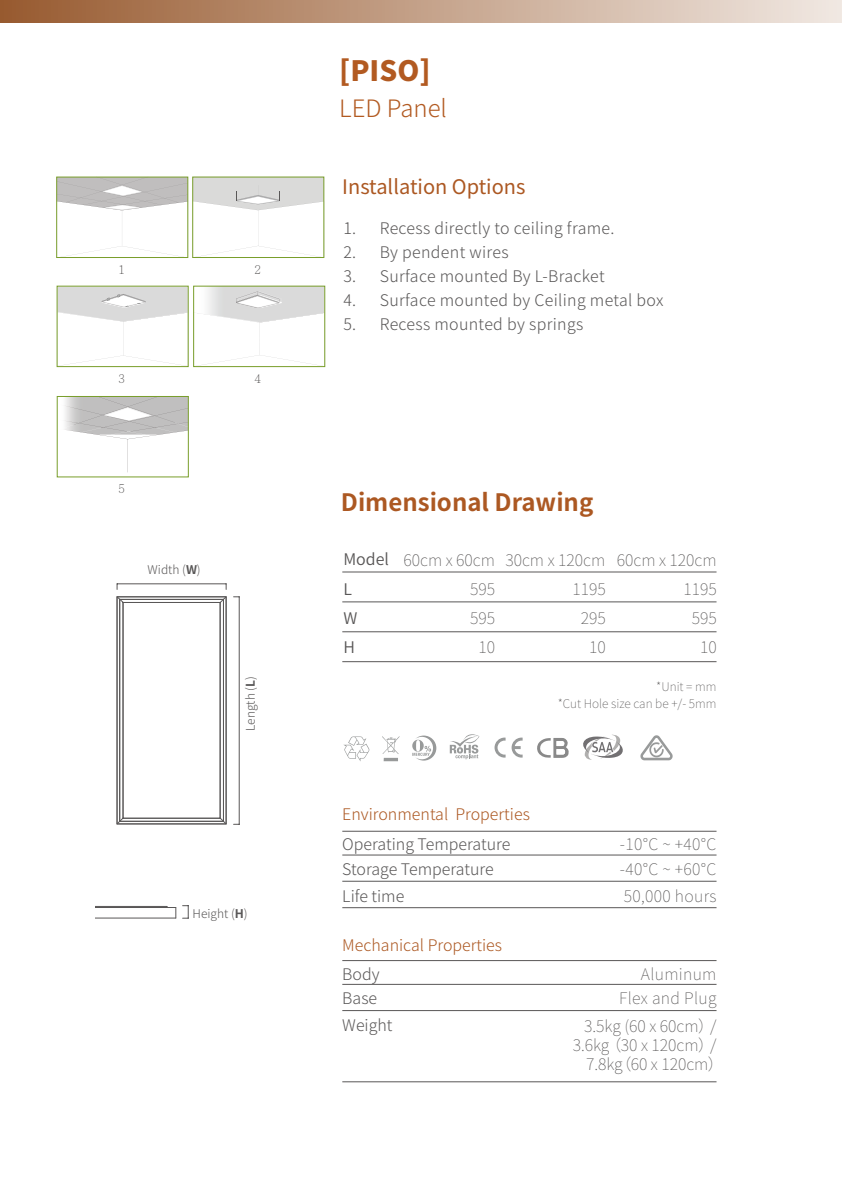
<style>
.page{position:relative;width:842px;height:1191px;background:#fff}
.page>*{position:absolute;margin:0;border:0;box-sizing:border-box;transform-origin:0 0}
.t1{font:900 28px "Noto Sans Hant";color:#b25a21}
.t2{font:700 24px "Noto Sans Hans";color:#ac5822}
.t3{font:300 24px "Noto Sans Hant";color:#b25a21}
.t4{font:20px "Noto Sans Hant";color:#ac5822}
.t5{font:300 16px/27px "Noto Sans Hant";letter-spacing:.01em;color:#595757}
.t6{font:100 16px/24.4px "Noto Sans Hant";color:#595757}
.t7{font:300 16px "Noto Sans Hant";color:#ac5822}
.t8{font:100 16px/23.6px "Noto Sans Hant";letter-spacing:.02em;color:#595757;text-align:right}
.t9{font:600 16px/29.8px "Noto Sans Hant";color:#595757}
.t10{font:100 12px/17.2px "Noto Sans Hant";color:#595757;text-align:right}
.t11{font:300 12px "Noto Sans Hant";color:#595757}
.t12{font:300 12px "Adobe Ming Std";color:#595757}
.s1{font-weight:700}
</style>
<div class="page">
<svg style="left:59px;top:294px;width:127px;height:71px"></svg>
<div style="left:0;top:0;width:842px;height:23px;background:linear-gradient(to right,#975a2f,#f0e8e2)"></div>
<hr style="left:96px;top:917px;width:80px;height:1px;background:#595757">
<hr style="left:96px;top:907px;width:80px;height:1px;background:#595757">
<hr style="left:96px;top:906px;width:71px;height:1px;background:#595757">
<svg style="left:116px;top:596px;width:111px;height:228px"></svg>
<hr style="left:117px;top:583px;width:109px;height:1px;background:#595757">
<hr style="left:239px;top:597px;width:1px;height:227px;background:#595757">
<svg style="left:183px;top:905px;width:6px;height:14px"></svg>
<hr style="left:342px;top:831px;width:374px;height:1px;background:#595757">
<hr style="left:342px;top:960px;width:374px;height:1px;background:#595757">
<hr style="left:342px;top:854px;width:374px;height:1px;background:#595757">
<hr style="left:342px;top:984px;width:374px;height:1px;background:#595757">
<hr style="left:342px;top:881px;width:374px;height:1px;background:#595757">
<hr style="left:342px;top:1010px;width:374px;height:1px;background:#595757">
<hr style="left:342px;top:907px;width:374px;height:1px;background:#595757">
<hr style="left:342px;top:1081px;width:374px;height:1px;background:#595757">
<hr style="left:342px;top:571px;width:374px;height:1px;background:#595757">
<hr style="left:342px;top:601px;width:374px;height:1px;background:#595757">
<hr style="left:342px;top:631px;width:374px;height:1px;background:#595757">
<hr style="left:342px;top:661px;width:374px;height:1px;background:#595757">
<div style="left:57px;top:286px;width:131px;height:81px;border:1px solid #799e2b"></div>
<svg style="left:58px;top:177px;width:266px;height:81px"></svg>
<div style="left:56px;top:177px;width:132px;height:81px;border:1px solid #799e2b"></div>
<svg style="left:197px;top:288px;width:126px;height:77px"></svg>
<img style="left:238px;top:296px;width:39px;height:11px">
<div style="left:193px;top:286px;width:132px;height:81px;border:1px solid #799e2b"></div>
<img style="left:56px;top:403px;width:17px;height:16px">
<img style="left:56px;top:419px;width:44px;height:9px">
<img style="left:100px;top:408px;width:87px;height:20px">
<img style="left:130px;top:422px;width:57px;height:6px">
<img style="left:158px;top:398px;width:17px;height:25px">
<img style="left:73px;top:398px;width:85px;height:27px">
<img style="left:56px;top:428px;width:131px;height:44px">
<img style="left:104px;top:407px;width:48px;height:9px">
<div style="left:57px;top:396px;width:132px;height:81px;border:1px solid #799e2b"></div>
<svg style="left:583px;top:734px;width:40px;height:26px"></svg>
<svg style="left:450px;top:734px;width:29px;height:25px"></svg>
<svg style="left:412px;top:735px;width:24px;height:25px"></svg>
<svg style="left:494px;top:737px;width:12px;height:20px"></svg>
<svg style="left:512px;top:737px;width:11px;height:20px"></svg>
<svg style="left:343px;top:736px;width:26px;height:25px"></svg>
<svg style="left:382px;top:736px;width:18px;height:25px"></svg>
<svg style="left:640px;top:735px;width:33px;height:25px"></svg>
<svg style="left:537px;top:738px;width:32px;height:20px"></svg>
<p class="t12" style="left:119px;top:263px;width:8px">1</p>
<p class="t12" style="left:119px;top:372px;width:8px">3</p>
<p class="t12" style="left:119px;top:482px;width:8px">5</p>
<p class="t11" style="left:148px;top:563px;width:55px">Width (<span class="s1">W</span>)</p>
<p class="t12" style="left:255px;top:263px;width:8px">2</p>
<p class="t12" style="left:255px;top:372px;width:8px">4</p>
<p class="t11" style="left:244px;top:731px;width:56px;rotate:-90deg">Length (<span class="s1">L</span>)</p>
<p class="t11" style="left:192px;top:906px;width:57px">Height (<span class="s1">H</span>)</p>
<h1 class="t1" style="left:339px;top:55px;width:93px">[PISO]</h1>
<h2 class="t3" style="left:339px;top:95px;width:109px">LED Panel</h2>
<p class="t4" style="left:342px;top:176px;width:185px">Installation Options</p>
<p class="t5" style="left:343px;top:215px;width:273px">1. Recess directly to ceiling frame.</p>
<p class="t5" style="left:343px;top:239px;width:167px">2. By pendent wires</p>
<p class="t5" style="left:343px;top:263px;width:263px">3. Surface mounted By L-Bracket</p>
<p class="t5" style="left:343px;top:287px;width:322px">4. Surface mounted by Ceiling metal box</p>
<p class="t5" style="left:343px;top:311px;width:241px">5. Recess mounted by springs</p>
<h2 class="t2" style="left:341px;top:488px;width:254px">Dimensional Drawing</h2>
<p class="t9" style="left:343px;top:544px;width:47px">Model<br>L</p>
<p class="t6" style="left:403px;top:548px;width:315px">60cm x 60cm 30cm x 120cm 60cm x 120cm</p>
<p class="t6" style="left:470px;top:577px;width:27px">595</p>
<p class="t6" style="left:572px;top:577px;width:35px">1195</p>
<p class="t6" style="left:683px;top:577px;width:35px">1195</p>
<p class="t9" style="left:343px;top:603px;width:15px">W<br>H</p>
<p class="t6" style="left:470px;top:606px;width:27px">595</p>
<p class="t6" style="left:581px;top:606px;width:27px">295</p>
<p class="t6" style="left:692px;top:606px;width:27px">595</p>
<p class="t6" style="left:478px;top:635px;width:18px">10</p>
<p class="t6" style="left:589px;top:635px;width:18px">10</p>
<p class="t6" style="left:700px;top:635px;width:18px">10</p>
<p class="t10" style="left:558px;top:678px;width:160px">*Unit = mm<br>*Cut Hole size can be +/- 5mm</p>
<p class="t7" style="left:342px;top:804px;width:189px">Environmental Properties</p>
<p class="t5" style="left:342px;top:831px;width:170px">Operating Temperature</p>
<p class="t5" style="left:342px;top:855px;width:153px">Storage Temperature</p>
<p class="t5" style="left:342px;top:883px;width:64px">Life time</p>
<p class="t7" style="left:342px;top:936px;width:161px">Mechanical Properties</p>
<p class="t5" style="left:342px;top:961px;width:39px">Body</p>
<p class="t5" style="left:342px;top:985px;width:52px">Base<br>Weight</p>
<p class="t6" style="left:620px;top:832px;width:98px">-10°C ~ +40°C -40°C ~ +60°C</p>
<p class="t8" style="left:624px;top:885px;width:94px">50,000 hours</p>
<p class="t8" style="left:619px;top:963px;width:99px">Aluminum<br>Flex and Plug</p>
<p class="t6" style="left:584px;top:1014px;width:134px">3.5kg (60 x 60cm）/</p>
<p class="t6" style="left:573px;top:1033px;width:145px">3.6kg （30 x 120cm）/</p>
<p class="t6" style="left:586px;top:1052px;width:139px">7.8kg（60 x 120cm）</p>
</div>
